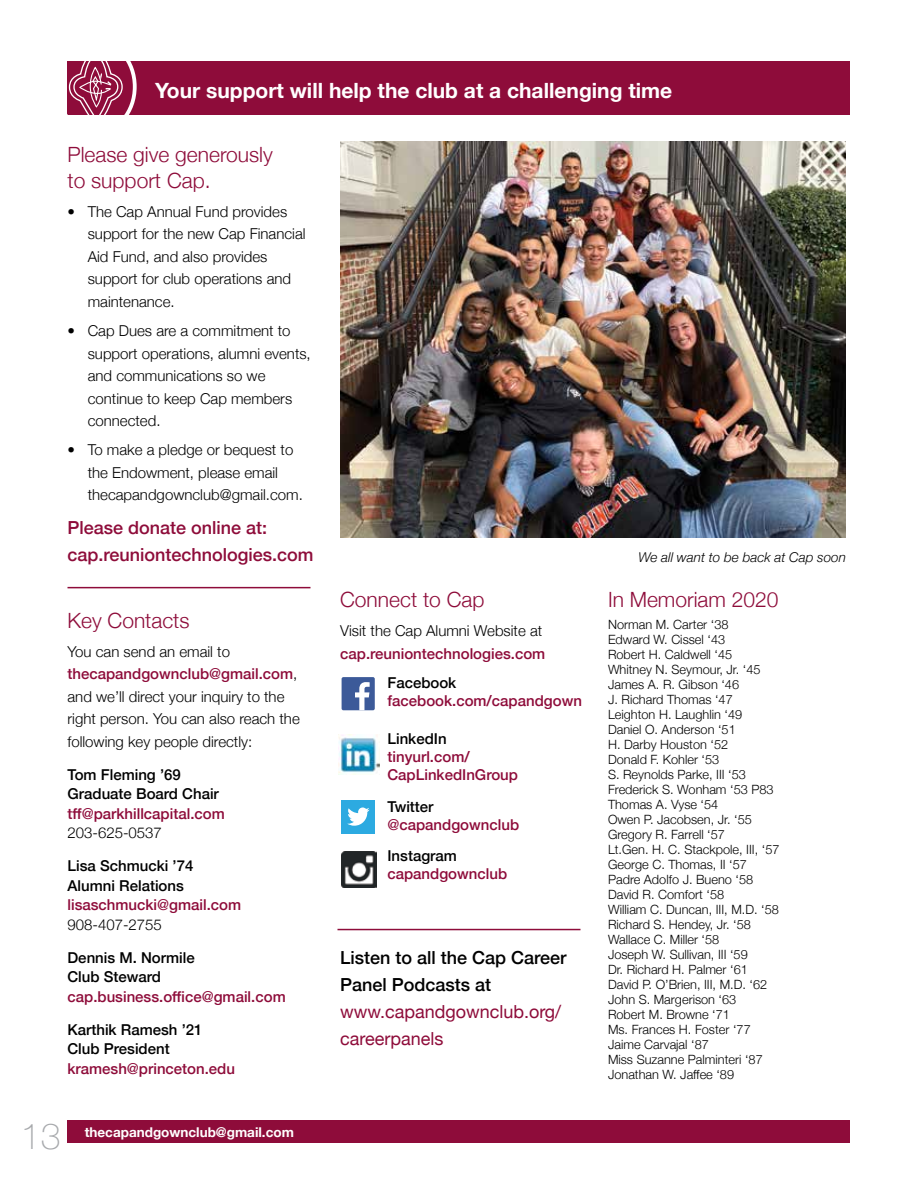
<style>
.page{position:relative;width:918px;height:1188px;background:#fff}
.page>*{position:absolute;margin:0;border:0;box-sizing:border-box;transform-origin:0 0}
.t1{font:100 36px "Helvetica Neue";color:#a7a9ac}
.t2{font:300 21px/25.5px "Helvetica Neue";color:#8e0c3a}
.t3{font:700 21px "Helvetica Neue";color:#fff}
.t4{font:500 18px/27px "Helvetica Neue";color:#8e0c3a}
.t5{font:500 18px/27px "Helvetica Neue";color:#000}
.t6{font:18px/27px "Helvetica Neue";color:#8e0c3a}
.t7{font:300 15px/22.5px "Helvetica Neue";color:#000}
.t8{font:500 15px/18px "Helvetica Neue";color:#8e0c3a}
.t9{font:500 15px/19.5px "Helvetica Neue";color:#000}
.t10{font:700 13.5px "Helvetica Neue";color:#fff}
.t11{font:italic 300 13.5px "Helvetica Neue";color:#000}
.t12{font:300 12.75px/15px "Helvetica Neue";color:#000}
.s1{font-weight:500;color:#8e0c3a}
</style>
<div class="page">
<div style="left:68px;top:1120px;width:782px;height:23px;background:#8e0c3a"></div>
<div style="left:68px;top:61px;width:782px;height:54px;background:#8e0c3a"></div>
<svg style="left:68px;top:61px;width:69px;height:54px"></svg>
<hr style="left:68px;top:587px;width:242px;height:1px;background:#8e0c3a">
<div style="left:342px;top:677px;width:33px;height:33px;background:#3c5a99;border-radius:2px"></div>
<svg style="left:355px;top:682px;width:15px;height:28px"></svg>
<div style="left:342px;top:800px;width:33px;height:33px;background:#2caae1"></div>
<svg style="left:347px;top:807px;width:23px;height:19px"></svg>
<img style="left:339px;top:734px;width:40px;height:41px">
<img style="left:342px;top:852px;width:35px;height:35px">
<img style="left:340px;top:142px;width:506px;height:396px">
<hr style="left:338px;top:929px;width:242px;height:1px;background:#8e0c3a">
<h2 class="t3" style="left:155px;top:74px;width:519px">Your support will help the club at a challenging time</h2>
<h2 class="t2" style="left:67px;top:140px;width:207px">Please give generously to support Cap.</h2>
<p class="t7" style="left:88px;top:199px;width:219px;text-indent:-20px">• The Cap Annual Fund provides support for the new Cap Financial<br>Aid Fund, and also provides support for club operations and maintenance.</p>
<p class="t7" style="left:88px;top:318px;width:225px;text-indent:-20px">• Cap Dues are a commitment to support operations, alumni events, and communications so we continue to keep Cap members connected.</p>
<p class="t7" style="left:88px;top:438px;width:217px;text-indent:-20px">• To make a pledge or bequest to the Endowment, please email thecapandgownclub@gmail.com.</p>
<h3 class="t4" style="left:68px;top:513px;width:248px">Please donate online at: cap.reuniontechnologies.com</h3>
<h2 class="t2" style="left:68px;top:606px;width:124px">Key Contacts</h2>
<p class="t7" style="left:68px;top:639px;width:234px">You can send an email to <span class="s1">thecapandgownclub@gmail.com</span>, and we’ll direct your inquiry to the right person. You can also reach the following key people directly:</p>
<p class="t9" style="left:68px;top:764px;width:153px">Tom Fleming ’69<br>Graduate Board Chair</p>
<p class="t8" style="left:68px;top:803px;width:159px">tff@parkhillcapital.com</p>
<p class="t7" style="left:68px;top:821px;width:96px">203-625-0537</p>
<p class="t9" style="left:68px;top:855px;width:127px">Lisa Schmucki ’74<br>Alumni Relations</p>
<p class="t8" style="left:68px;top:895px;width:175px">lisaschmucki@gmail.com</p>
<p class="t7" style="left:68px;top:912px;width:96px">908-407-2755</p>
<p class="t9" style="left:68px;top:947px;width:129px">Dennis M. Normile<br>Club Steward</p>
<p class="t8" style="left:68px;top:986px;width:220px">cap.business.office@gmail.com</p>
<p class="t9" style="left:68px;top:1019px;width:137px">Karthik Ramesh ’21<br>Club President</p>
<p class="t8" style="left:68px;top:1058px;width:169px">kramesh@princeton.edu</p>
<h1 class="t1" style="left:21px;top:1109px;width:42px">13</h1>
<p class="t10" style="left:85px;top:1121px;width:211px">thecapandgownclub@gmail.com</p>
<h2 class="t2" style="left:340px;top:585px;width:146px">Connect to Cap</h2>
<p class="t7" style="left:340px;top:619px;width:204px">Visit the Cap Alumni Website at</p>
<p class="t8" style="left:340px;top:643px;width:207px">cap.reuniontechnologies.com</p>
<p class="t9" style="left:387px;top:672px;width:70px">Facebook</p>
<p class="t8" style="left:387px;top:691px;width:196px">facebook.com/capandgown</p>
<p class="t9" style="left:387px;top:728px;width:61px">LinkedIn</p>
<p class="t8" style="left:387px;top:747px;width:132px">tinyurl.com/<br>CapLinkedInGroup</p>
<p class="t9" style="left:387px;top:796px;width:48px">Twitter</p>
<p class="t8" style="left:387px;top:814px;width:133px">@capandgownclub</p>
<p class="t9" style="left:387px;top:845px;width:71px">Instagram</p>
<p class="t8" style="left:387px;top:864px;width:121px">capandgownclub</p>
<h3 class="t5" style="left:340px;top:942px;width:228px">Listen to all the Cap Career<br>Panel Podcasts at</h3>
<h3 class="t6" style="left:340px;top:999px;width:223px">www.capandgownclub.org/ careerpanels</h3>
<p class="t11" style="left:638px;top:546px;width:209px">We all want to be back at Cap soon</p>
<h2 class="t2" style="left:608px;top:585px;width:172px">In Memoriam 2020</h2>
<p class="t12" style="left:608px;top:616px;width:173px">Norman M. Carter ‘38<br>Edward W. Cissel ‘43<br>Robert H. Caldwell ‘45<br>Whitney N. Seymour, Jr. ‘45<br>James A. R. Gibson ‘46<br>J. Richard Thomas ‘47<br>Leighton H. Laughlin ‘49<br>Daniel O. Anderson ‘51<br>H. Darby Houston ‘52<br>Donald F. Kohler ‘53<br>S. Reynolds Parke, III ‘53<br>Frederick S. Wonham ‘53 P83<br>Thomas A. Vyse ‘54<br>Owen P. Jacobsen, Jr. ‘55<br>Gregory R. Farrell ‘57<br>Lt.Gen. H. C. Stackpole, III, ‘57<br>George C. Thomas, II ‘57<br>Padre Adolfo J. Bueno ‘58<br>David R. Comfort ‘58<br>William C. Duncan, III, M.D. ‘58<br>Richard S. Hendey, Jr. ‘58<br>Wallace C. Miller ‘58<br>Joseph W. Sullivan, III ‘59<br>Dr. Richard H. Palmer ‘61<br>David P. O’Brien, III, M.D. ‘62<br>John S. Margerison ‘63<br>Robert M. Browne ‘71<br>Ms. Frances H. Foster ‘77<br>Jaime Carvajal ‘87<br>Miss Suzanne Palminteri ‘87<br>Jonathan W. Jaffee ‘89</p>
</div>
